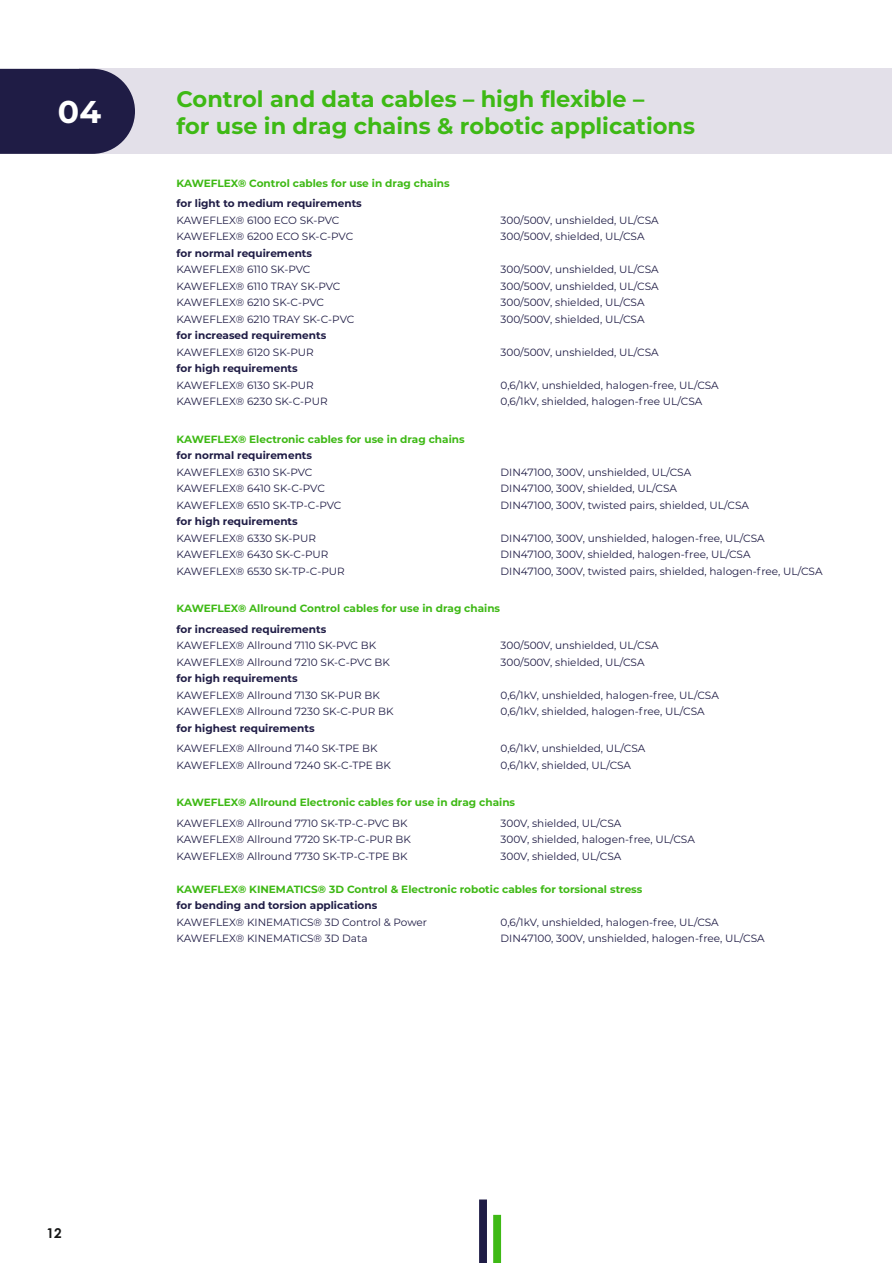
<style>
.page{position:relative;width:893px;height:1263px;background:#fff}
.page>*{position:absolute;margin:0;border:0;box-sizing:border-box;transform-origin:0 0}
.t1{font:700 31.5px "Montserrat";color:#fff}
.t2{font:700 22.5px/27px "Montserrat";color:#3eb915}
.t3{font:700 13.5px "Century Gothic";color:#151616}
.t4{font:10.5px "Montserrat";color:#1f1c45}
.t5{font:700 10.5px "Montserrat";color:#3eb915}
.t6{font:700 10.5px "Montserrat";color:#1f1c45}
</style>
<div class="page">
<div style="left:479px;top:1199px;width:8px;height:64px;background:#1f1c45"></div>
<div style="left:493px;top:1215px;width:8px;height:48px;background:#3eb915"></div>
<div style="left:80px;top:69px;width:812px;height:85px;background:#e3e0e9"></div>
<svg style="left:0;top:69px;width:135px;height:85px;background:#2c2950"></svg>
<h1 class="t1" style="left:58px;top:89px;width:45px">04</h1>
<h2 class="t2" style="left:177px;top:85px;width:520px">Control and data cables – high flexible –<br>for use in drag chains &amp; robotic applications</h2>
<p class="t3" style="left:46px;top:1222px;width:17px">12</p>
<p class="t5" style="left:177px;top:175px;width:275px">KAWEFLEX® Control cables for use in drag chains</p>
<p class="t6" style="left:177px;top:196px;width:187px">for light to medium requirements</p>
<p class="t4" style="left:177px;top:213px;width:164px">KAWEFLEX® 6100 ECO SK-PVC</p>
<p class="t4" style="left:501px;top:213px;width:160px">300/500V, unshielded, UL/CSA</p>
<p class="t4" style="left:177px;top:229px;width:178px">KAWEFLEX® 6200 ECO SK-C-PVC</p>
<p class="t4" style="left:501px;top:229px;width:145px">300/500V, shielded, UL/CSA</p>
<p class="t6" style="left:177px;top:246px;width:137px">for normal requirements</p>
<p class="t4" style="left:177px;top:262px;width:135px">KAWEFLEX® 6110 SK-PVC</p>
<p class="t4" style="left:501px;top:262px;width:160px">300/500V, unshielded, UL/CSA</p>
<p class="t4" style="left:177px;top:279px;width:165px">KAWEFLEX® 6110 TRAY SK-PVC</p>
<p class="t4" style="left:501px;top:279px;width:160px">300/500V, unshielded, UL/CSA</p>
<p class="t4" style="left:177px;top:295px;width:149px">KAWEFLEX® 6210 SK-C-PVC</p>
<p class="t4" style="left:501px;top:295px;width:145px">300/500V, shielded, UL/CSA</p>
<p class="t4" style="left:177px;top:312px;width:179px">KAWEFLEX® 6210 TRAY SK-C-PVC</p>
<p class="t4" style="left:501px;top:312px;width:145px">300/500V, shielded, UL/CSA</p>
<p class="t6" style="left:177px;top:328px;width:151px">for increased requirements</p>
<p class="t4" style="left:177px;top:345px;width:139px">KAWEFLEX® 6120 SK-PUR</p>
<p class="t4" style="left:501px;top:345px;width:160px">300/500V, unshielded, UL/CSA</p>
<p class="t6" style="left:177px;top:361px;width:123px">for high requirements</p>
<p class="t4" style="left:177px;top:378px;width:139px">KAWEFLEX® 6130 SK-PUR</p>
<p class="t4" style="left:501px;top:378px;width:220px">0,6/1kV, unshielded, halogen-free, UL/CSA</p>
<p class="t4" style="left:177px;top:394px;width:153px">KAWEFLEX® 6230 SK-C-PUR</p>
<p class="t4" style="left:501px;top:394px;width:203px">0,6/1kV, shielded, halogen-free UL/CSA</p>
<p class="t5" style="left:177px;top:431px;width:290px">KAWEFLEX® Electronic cables for use in drag chains</p>
<p class="t6" style="left:177px;top:448px;width:137px">for normal requirements</p>
<p class="t4" style="left:177px;top:465px;width:137px">KAWEFLEX® 6310 SK-PVC</p>
<p class="t4" style="left:501px;top:465px;width:192px">DIN47100, 300V, unshielded, UL/CSA</p>
<p class="t4" style="left:177px;top:481px;width:150px">KAWEFLEX® 6410 SK-C-PVC</p>
<p class="t4" style="left:501px;top:481px;width:178px">DIN47100, 300V, shielded, UL/CSA</p>
<p class="t4" style="left:177px;top:498px;width:166px">KAWEFLEX® 6510 SK-TP-C-PVC</p>
<p class="t4" style="left:501px;top:498px;width:250px">DIN47100, 300V, twisted pairs, shielded, UL/CSA</p>
<p class="t6" style="left:177px;top:514px;width:123px">for high requirements</p>
<p class="t4" style="left:177px;top:531px;width:141px">KAWEFLEX® 6330 SK-PUR</p>
<p class="t4" style="left:501px;top:531px;width:266px">DIN47100, 300V, unshielded, halogen-free, UL/CSA</p>
<p class="t4" style="left:177px;top:547px;width:153px">KAWEFLEX® 6430 SK-C-PUR</p>
<p class="t4" style="left:501px;top:547px;width:251px">DIN47100, 300V, shielded, halogen-free, UL/CSA</p>
<p class="t4" style="left:177px;top:564px;width:170px">KAWEFLEX® 6530 SK-TP-C-PUR</p>
<p class="t4" style="left:501px;top:564px;width:324px">DIN47100, 300V, twisted pairs, shielded, halogen-free, UL/CSA</p>
<p class="t5" style="left:177px;top:600px;width:325px">KAWEFLEX® Allround Control cables for use in drag chains</p>
<p class="t6" style="left:177px;top:621px;width:151px">for increased requirements</p>
<p class="t4" style="left:177px;top:638px;width:201px">KAWEFLEX® Allround 7110 SK-PVC BK</p>
<p class="t4" style="left:501px;top:638px;width:160px">300/500V, unshielded, UL/CSA</p>
<p class="t4" style="left:177px;top:655px;width:215px">KAWEFLEX® Allround 7210 SK-C-PVC BK</p>
<p class="t4" style="left:501px;top:655px;width:145px">300/500V, shielded, UL/CSA</p>
<p class="t6" style="left:177px;top:671px;width:123px">for high requirements</p>
<p class="t4" style="left:177px;top:688px;width:205px">KAWEFLEX® Allround 7130 SK-PUR BK</p>
<p class="t4" style="left:501px;top:688px;width:220px">0,6/1kV, unshielded, halogen-free, UL/CSA</p>
<p class="t4" style="left:177px;top:704px;width:218px">KAWEFLEX® Allround 7230 SK-C-PUR BK</p>
<p class="t4" style="left:501px;top:704px;width:206px">0,6/1kV, shielded, halogen-free, UL/CSA</p>
<p class="t6" style="left:177px;top:720px;width:140px">for highest requirements</p>
<p class="t4" style="left:177px;top:741px;width:202px">KAWEFLEX® Allround 7140 SK-TPE BK</p>
<p class="t4" style="left:501px;top:741px;width:146px">0,6/1kV, unshielded, UL/CSA</p>
<p class="t4" style="left:177px;top:758px;width:216px">KAWEFLEX® Allround 7240 SK-C-TPE BK</p>
<p class="t4" style="left:501px;top:758px;width:132px">0,6/1kV, shielded, UL/CSA</p>
<p class="t5" style="left:177px;top:795px;width:340px">KAWEFLEX® Allround Electronic cables for use in drag chains</p>
<p class="t4" style="left:177px;top:816px;width:232px">KAWEFLEX® Allround 7710 SK-TP-C-PVC BK</p>
<p class="t4" style="left:501px;top:816px;width:122px">300V, shielded, UL/CSA</p>
<p class="t4" style="left:177px;top:832px;width:236px">KAWEFLEX® Allround 7720 SK-TP-C-PUR BK</p>
<p class="t4" style="left:501px;top:832px;width:196px">300V, shielded, halogen-free, UL/CSA</p>
<p class="t4" style="left:177px;top:849px;width:233px">KAWEFLEX® Allround 7730 SK-TP-C-TPE BK</p>
<p class="t4" style="left:501px;top:849px;width:122px">300V, shielded, UL/CSA</p>
<p class="t5" style="left:177px;top:881px;width:467px">KAWEFLEX® KINEMATICS® 3D Control &amp; Electronic robotic cables for torsional stress</p>
<p class="t6" style="left:177px;top:898px;width:202px">for bending and torsion applications</p>
<p class="t4" style="left:177px;top:915px;width:252px">KAWEFLEX® KINEMATICS® 3D Control &amp; Power</p>
<p class="t4" style="left:501px;top:915px;width:220px">0,6/1kV, unshielded, halogen-free, UL/CSA</p>
<p class="t4" style="left:177px;top:931px;width:192px">KAWEFLEX® KINEMATICS® 3D Data</p>
<p class="t4" style="left:501px;top:931px;width:266px">DIN47100, 300V, unshielded, halogen-free, UL/CSA</p>
</div>
